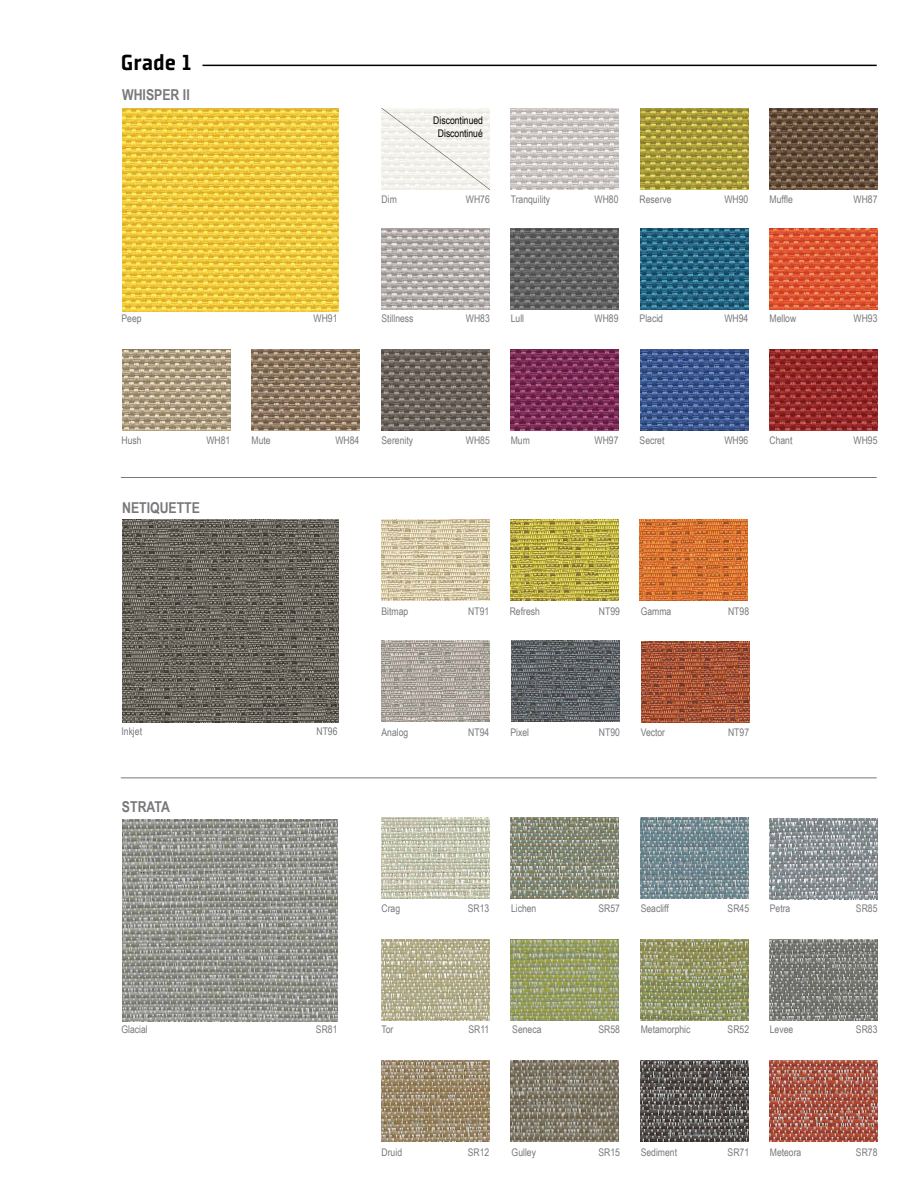
<style>
.page{position:relative;width:918px;height:1188px;background:#fff}
.page>*{position:absolute;margin:0;border:0;box-sizing:border-box;transform-origin:0 0}
.t1{font:900 24px "Plexes Pro";color:#000}
.t2{font:700 15px "Arial Narrow";color:#77787b}
.t3{font:10.5px "Arial Narrow";color:#77787b}
.t4{font:10.5px/12.6px "Arial Narrow";color:#000;text-align:center}
</style>
<div class="page">
<hr style="left:202px;top:65px;width:675px;height:1px;background:#000">
<hr style="left:121px;top:477px;width:756px;height:1px;background:#77787b">
<hr style="left:121px;top:777px;width:756px;height:1px;background:#77787b">
<img style="left:381px;top:350px;width:108px;height:81px">
<img style="left:511px;top:350px;width:108px;height:81px">
<img style="left:640px;top:350px;width:108px;height:81px">
<img style="left:770px;top:350px;width:108px;height:81px">
<img style="left:123px;top:350px;width:108px;height:81px">
<img style="left:252px;top:350px;width:108px;height:81px">
<img style="left:511px;top:108px;width:108px;height:81px">
<img style="left:640px;top:108px;width:108px;height:81px">
<img style="left:770px;top:108px;width:108px;height:81px">
<img style="left:382px;top:228px;width:108px;height:81px">
<img style="left:511px;top:228px;width:108px;height:81px">
<img style="left:640px;top:228px;width:108px;height:81px">
<img style="left:770px;top:228px;width:108px;height:81px">
<img style="left:382px;top:519px;width:108px;height:81px">
<img style="left:511px;top:519px;width:108px;height:81px">
<img style="left:640px;top:519px;width:108px;height:81px">
<img style="left:641px;top:642px;width:108px;height:81px">
<img style="left:382px;top:641px;width:108px;height:81px">
<img style="left:511px;top:641px;width:108px;height:81px">
<img style="left:382px;top:818px;width:108px;height:81px">
<img style="left:511px;top:818px;width:108px;height:81px">
<img style="left:640px;top:818px;width:108px;height:81px">
<img style="left:382px;top:939px;width:108px;height:81px">
<img style="left:511px;top:939px;width:108px;height:81px">
<img style="left:640px;top:939px;width:108px;height:81px">
<img style="left:770px;top:939px;width:108px;height:81px">
<img style="left:382px;top:1061px;width:108px;height:81px">
<img style="left:511px;top:1061px;width:108px;height:81px">
<img style="left:640px;top:1061px;width:108px;height:81px">
<img style="left:770px;top:1061px;width:108px;height:81px">
<img style="left:382px;top:108px;width:108px;height:81px">
<img style="left:770px;top:819px;width:108px;height:81px">
<img style="left:122px;top:109px;width:216px;height:202px">
<img style="left:122px;top:520px;width:216px;height:202px">
<img style="left:123px;top:819px;width:215px;height:203px">
<h1 class="t1" style="left:121px;top:49px;width:72px">Grade 1</h1>
<h2 class="t2" style="left:122px;top:84px;width:69px">WHISPER II</h2>
<p class="t3" style="left:121px;top:311px;width:22px">Peep</p>
<p class="t4" style="left:433px;top:114px;width:51px">Discontinued<br>Discontinué</p>
<p class="t3" style="left:382px;top:192px;width:17px">Dim</p>
<p class="t3" style="left:466px;top:192px;width:25px">WH76</p>
<p class="t3" style="left:511px;top:192px;width:41px">Tranquility</p>
<p class="t3" style="left:595px;top:192px;width:25px">WH80</p>
<p class="t3" style="left:640px;top:192px;width:34px">Reserve</p>
<p class="t3" style="left:724px;top:192px;width:25px">WH90</p>
<p class="t3" style="left:769px;top:192px;width:25px">Muffle</p>
<p class="t3" style="left:854px;top:192px;width:25px">WH87</p>
<p class="t3" style="left:314px;top:311px;width:25px">WH91</p>
<p class="t3" style="left:382px;top:311px;width:34px">Stillness</p>
<p class="t3" style="left:466px;top:311px;width:25px">WH83</p>
<p class="t3" style="left:511px;top:311px;width:15px">Lull</p>
<p class="t3" style="left:595px;top:311px;width:25px">WH89</p>
<p class="t3" style="left:640px;top:311px;width:25px">Placid</p>
<p class="t3" style="left:724px;top:311px;width:25px">WH94</p>
<p class="t3" style="left:769px;top:311px;width:28px">Mellow</p>
<p class="t3" style="left:854px;top:311px;width:25px">WH93</p>
<p class="t3" style="left:122px;top:433px;width:22px">Hush</p>
<p class="t3" style="left:206px;top:433px;width:25px">WH81</p>
<p class="t3" style="left:252px;top:433px;width:21px">Mute</p>
<p class="t3" style="left:335px;top:433px;width:25px">WH84</p>
<p class="t3" style="left:769px;top:433px;width:24px">Chant</p>
<p class="t3" style="left:854px;top:433px;width:25px">WH95</p>
<p class="t3" style="left:640px;top:433px;width:26px">Secret</p>
<p class="t3" style="left:724px;top:433px;width:25px">WH96</p>
<p class="t3" style="left:382px;top:433px;width:33px">Serenity</p>
<p class="t3" style="left:466px;top:433px;width:25px">WH85</p>
<p class="t3" style="left:511px;top:433px;width:21px">Mum</p>
<p class="t3" style="left:595px;top:433px;width:25px">WH97</p>
<h2 class="t2" style="left:122px;top:496px;width:79px">NETIQUETTE</h2>
<p class="t3" style="left:122px;top:724px;width:22px">Inkjet</p>
<h2 class="t2" style="left:122px;top:795px;width:50px">STRATA</h2>
<p class="t3" style="left:382px;top:603px;width:28px">Bitmap</p>
<p class="t3" style="left:468px;top:603px;width:23px">NT91</p>
<p class="t3" style="left:510px;top:603px;width:32px">Refresh</p>
<p class="t3" style="left:599px;top:603px;width:23px">NT99</p>
<p class="t3" style="left:641px;top:603px;width:32px">Gamma</p>
<p class="t3" style="left:728px;top:603px;width:23px">NT98</p>
<p class="t3" style="left:316px;top:724px;width:23px">NT96</p>
<p class="t3" style="left:382px;top:725px;width:28px">Analog</p>
<p class="t3" style="left:468px;top:725px;width:23px">NT94</p>
<p class="t3" style="left:510px;top:725px;width:20px">Pixel</p>
<p class="t3" style="left:599px;top:725px;width:23px">NT90</p>
<p class="t3" style="left:641px;top:725px;width:26px">Vector</p>
<p class="t3" style="left:728px;top:725px;width:23px">NT97</p>
<p class="t3" style="left:382px;top:900px;width:20px">Crag</p>
<p class="t3" style="left:468px;top:900px;width:23px">SR13</p>
<p class="t3" style="left:511px;top:900px;width:27px">Lichen</p>
<p class="t3" style="left:598px;top:900px;width:23px">SR57</p>
<p class="t3" style="left:641px;top:900px;width:30px">Seacliff</p>
<p class="t3" style="left:728px;top:900px;width:23px">SR45</p>
<p class="t3" style="left:770px;top:900px;width:22px">Petra</p>
<p class="t3" style="left:856px;top:900px;width:23px">SR85</p>
<p class="t3" style="left:122px;top:1022px;width:28px">Glacial</p>
<p class="t3" style="left:316px;top:1022px;width:23px">SR81</p>
<p class="t3" style="left:382px;top:1022px;width:13px">Tor</p>
<p class="t3" style="left:468px;top:1022px;width:22px">SR11</p>
<p class="t3" style="left:512px;top:1022px;width:31px">Seneca</p>
<p class="t3" style="left:598px;top:1022px;width:23px">SR58</p>
<p class="t3" style="left:641px;top:1022px;width:51px">Metamorphic</p>
<p class="t3" style="left:728px;top:1022px;width:23px">SR52</p>
<p class="t3" style="left:770px;top:1022px;width:25px">Levee</p>
<p class="t3" style="left:856px;top:1022px;width:23px">SR83</p>
<p class="t3" style="left:382px;top:1144px;width:22px">Druid</p>
<p class="t3" style="left:468px;top:1144px;width:23px">SR12</p>
<p class="t3" style="left:512px;top:1144px;width:26px">Gulley</p>
<p class="t3" style="left:598px;top:1144px;width:23px">SR15</p>
<p class="t3" style="left:641px;top:1144px;width:38px">Sediment</p>
<p class="t3" style="left:728px;top:1144px;width:23px">SR71</p>
<p class="t3" style="left:770px;top:1144px;width:33px">Meteora</p>
<p class="t3" style="left:856px;top:1144px;width:23px">SR78</p>
</div>
